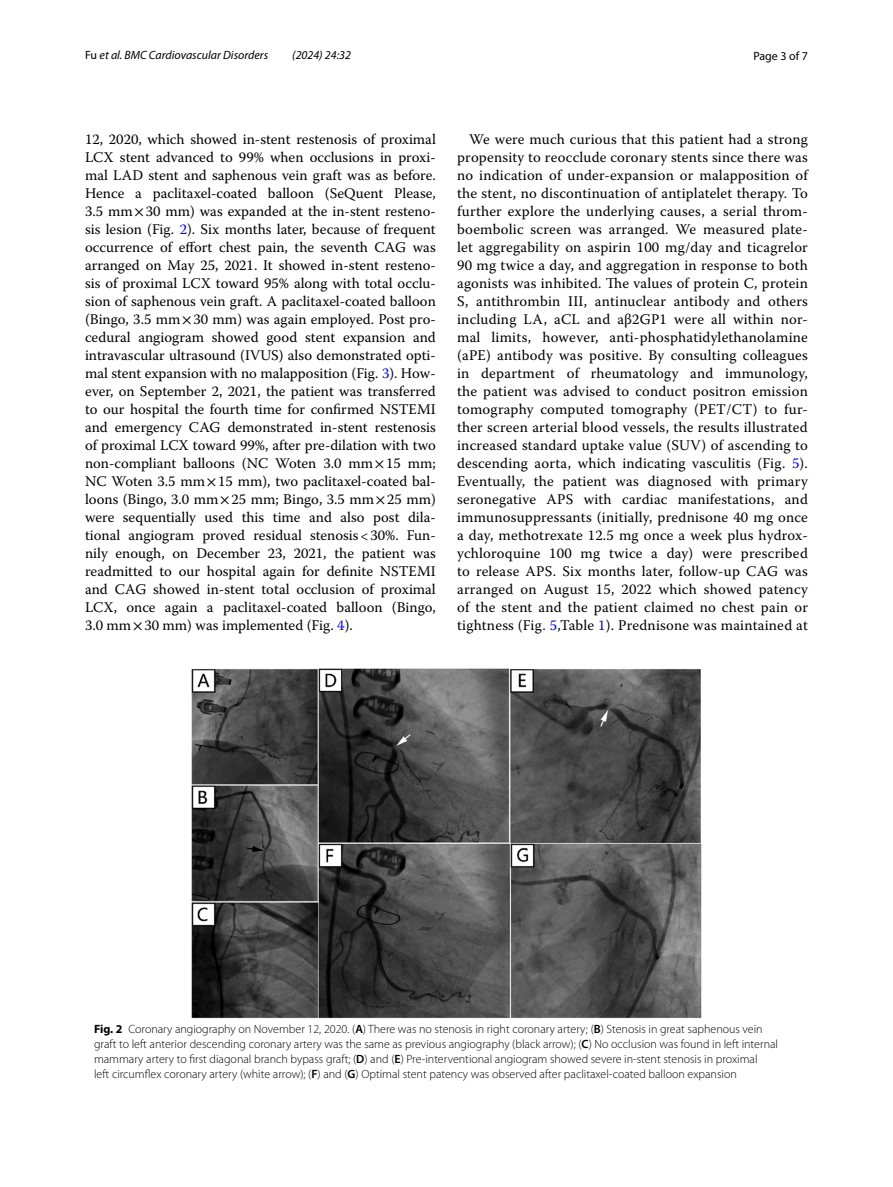
<style>
.page{position:relative;width:893px;height:1187px;background:#fff}
.page>*{position:absolute;margin:0;border:0;box-sizing:border-box;transform-origin:0 0}
.t1{font:14.7px/18px "Warnock Pro";letter-spacing:.005em;color:#000;text-align:justify}
.t2{font:300 12px/15px "Myriad Pro";color:#000}
.t3{font:italic 12px "Myriad Pro";color:#000}
.t4{font:12px "Myriad Pro";color:#000}
.s1{font-style:normal}
.s2{font-family:"STIX"}
.s3{color:#00f}
.s4{font-weight:700}
.s5{font-weight:600}
</style>
<div class="page">
<img style="left:191px;top:668px;width:511px;height:349px">
<p class="t3" style="left:85px;top:48px;width:185px"><span class="s1">Fu</span> et al. BMC Cardiovascular Disorders</p>
<p class="t3" style="left:292px;top:48px;width:60px">(2024) 24:32</p>
<p class="t4" style="left:753px;top:48px;width:56px">Page 3 of 7</p>
<p class="t1" style="left:85px;top:130px;width:352px">12, 2020, which showed in-stent restenosis of proximal LCX stent advanced to 99% when occlusions in proxi&shy;mal LAD stent and saphenous vein graft was as before.<br>Hence a paclitaxel-coated balloon (SeQuent Please, 3.5 mm<span class="s2">×</span>30 mm) was expanded at the in-stent resteno&shy;sis lesion (Fig. <span class="s3">2</span>). Six months later, because of frequent occurrence of effort chest pain, the seventh CAG was arranged on May 25, 2021. It showed in-stent resteno&shy;sis of proximal LCX toward 95% along with total occlu&shy;sion of saphenous vein graft. A paclitaxel-coated balloon (Bingo, 3.5 mm<span class="s2">×</span>30 mm) was again employed. Post pro&shy;cedural angiogram showed good stent expansion and intravascular ultrasound (IVUS) also demonstrated opti&shy;mal stent expansion with no malapposition (Fig. <span class="s3">3</span>). How&shy;ever, on September 2, 2021, the patient was transferred to our hospital the fourth time for confirmed NSTEMI and emergency CAG demonstrated in-stent restenosis of proximal LCX toward 99%, after pre-dilation with two non-compliant balloons (NC Woten 3.0 mm<span class="s2">×</span>15 mm; NC Woten 3.5 mm<span class="s2">×</span>15 mm), two paclitaxel-coated bal&shy;loons (Bingo, 3.0 mm<span class="s2">×</span>25 mm; Bingo, 3.5 mm<span class="s2">×</span>25 mm) were sequentially used this time and also post dila&shy;tional angiogram proved residual stenosis&lt;30%. Fun&shy;nily enough, on December 23, 2021, the patient was readmitted to our hospital again for definite NSTEMI and CAG showed in-stent total occlusion of proximal LCX, once again a paclitaxel-coated balloon (Bingo, 3.0 mm<span class="s2">×</span>30 mm) was implemented (Fig. <span class="s3">4</span>).</p>
<p class="t1" style="left:457px;top:130px;width:352px;text-indent:12px">We were much curious that this patient had a strong propensity to reocclude coronary stents since there was no indication of under-expansion or malapposition of the stent, no discontinuation of antiplatelet therapy. To further explore the underlying causes, a serial throm&shy;boembolic screen was arranged. We measured plate&shy;let aggregability on aspirin 100 mg/day and ticagrelor 90 mg twice a day, and aggregation in response to both agonists was inhibited. The values of protein C, protein S, antithrombin III, antinuclear antibody and others including LA, aCL and aβ2GP1 were all within nor&shy;mal limits, however, anti-phosphatidylethanolamine (aPE) antibody was positive. By consulting colleagues in department of rheumatology and immunology, the patient was advised to conduct positron emission tomography computed tomography (PET/CT) to fur&shy;ther screen arterial blood vessels, the results illustrated increased standard uptake value (SUV) of ascending to descending aorta, which indicating vasculitis (Fig. <span class="s3">5</span>).<br>Eventually, the patient was diagnosed with primary seronegative APS with cardiac manifestations, and immunosuppressants (initially, prednisone 40 mg once a day, methotrexate 12.5 mg once a week plus hydrox&shy;ychloroquine 100 mg twice a day) were prescribed to release APS. Six months later, follow-up CAG was arranged on August 15, 2022 which showed patency of the stent and the patient claimed no chest pain or tightness (Fig. <span class="s3">5</span>,Table <span class="s3">1</span>). Prednisone was maintained at</p>
<p class="t2" style="left:94px;top:1021px;width:686px"><span class="s4">Fig. 2</span> Coronary angiography on November 12, 2020. (<span class="s5">A</span>) There was no stenosis in right coronary artery; (<span class="s5">B</span>) Stenosis in great saphenous vein graft to left anterior descending coronary artery was the same as previous angiography (black arrow); (<span class="s5">C</span>) No occlusion was found in left internal mammary artery to first diagonal branch bypass graft; (<span class="s5">D</span>) and (<span class="s5">E</span>) Pre-interventional angiogram showed severe in-stent stenosis in proximal<br>left circumflex coronary artery (white arrow); (<span class="s5">F</span>) and (<span class="s5">G</span>) Optimal stent patency was observed after paclitaxel-coated balloon expansion</p>
</div>
